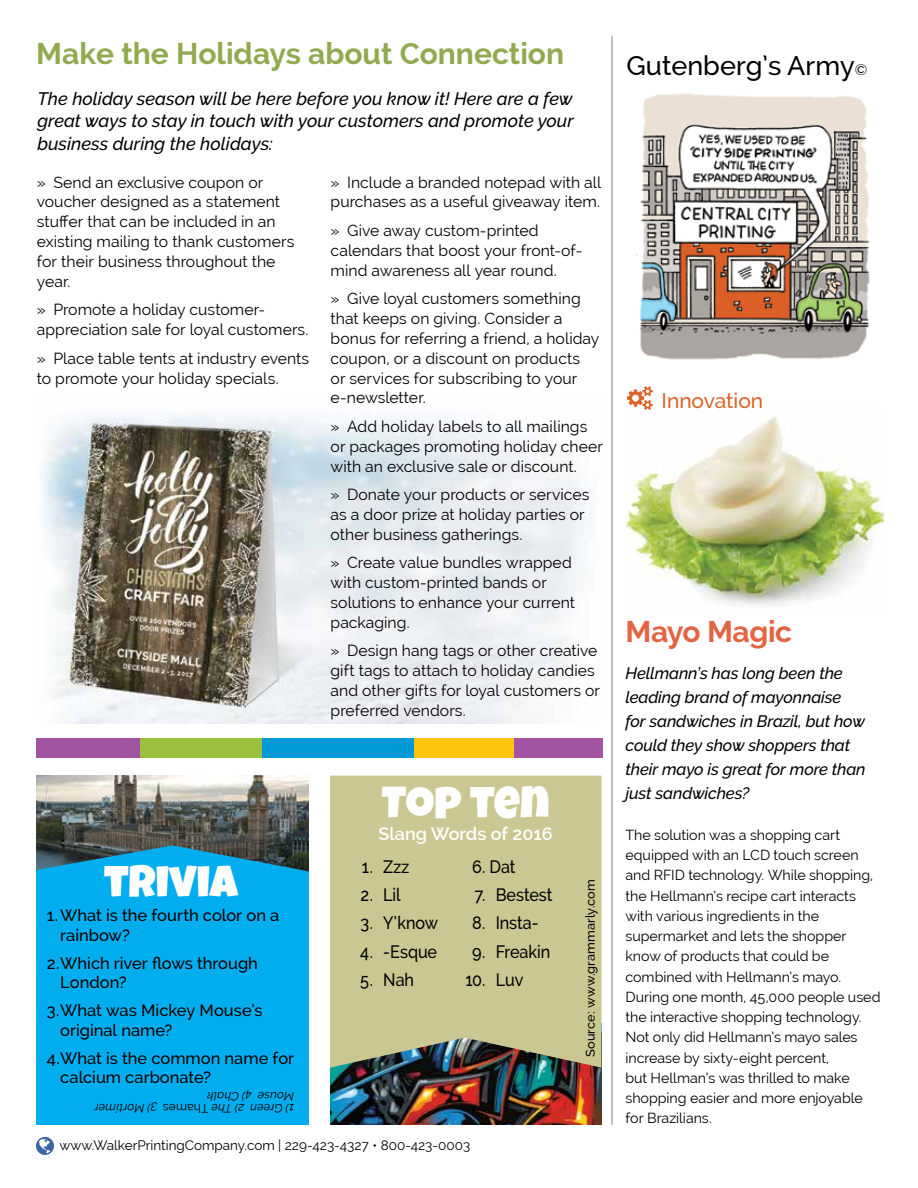
<style>
.page{position:relative;width:918px;height:1188px;background:#fff}
.page>*{position:absolute;margin:0;border:0;box-sizing:border-box;transform-origin:0 0}
.t1{font:45px "Luckiest Guy";color:#fff}
.t2{font:700 30px "Raleway";color:#92aa4f}
.t3{font:700 30px "Raleway";letter-spacing:-.015em;color:#e36342}
.t4{font:500 27px "Raleway";color:#000}
.t5{font:500 21px "Raleway";color:#de6328}
.t6{font:italic 500 18px/22.5px "Raleway";color:#000;text-align:justify}
.t7{font:500 18px "Raleway";letter-spacing:-.005em;color:#000;scale:.9 1}
.t8{font:600 18px "Raleway";color:#fff}
.t9{font:italic 500 16.5px/24px "Raleway";letter-spacing:-.01em;color:#000}
.t10{font:500 16.5px/19.5px "Raleway";color:#000}
.t11{font:15.75px/20px "Raleway";letter-spacing:.005em;color:#000}
.t12{font:14.25px/20.2px "Raleway";color:#000}
.t13{font:13.5px "Raleway";color:#000}
.t14{font:500 12.75px "Raleway";letter-spacing:.01em;color:#000}
.t15{font:italic 12px/12px "Raleway";letter-spacing:.015em;color:#000}
.s1{font-style:normal}
.s2{font-weight:400;font-size:15px}
</style>
<div class="page">
<img style="left:42px;top:415px;width:547px;height:308px">
<img style="left:37px;top:775px;width:272px;height:70px">
<div style="left:36px;top:845px;width:273px;height:280px;background:#00aeef"></div>
<hr style="left:612px;top:36px;width:1px;height:1089px;background:#808285">
<svg style="left:36px;top:1137px;width:18px;height:18px"></svg>
<img style="left:330px;top:1068px;width:271px;height:57px">
<div style="left:330px;top:776px;width:272px;height:292px;background:#cbc793"></div>
<img style="left:637px;top:93px;width:233px;height:267px">
<div style="left:36px;top:738px;width:122px;height:20px;background:#a154a1"></div>
<div style="left:140px;top:738px;width:123px;height:20px;background:#9bc13c"></div>
<div style="left:478px;top:738px;width:125px;height:20px;background:#a154a1"></div>
<div style="left:262px;top:738px;width:168px;height:20px;background:#0099d8"></div>
<div style="left:415px;top:738px;width:99px;height:20px;background:#ffc40c"></div>
<img style="left:626px;top:415px;width:258px;height:191px">
<svg style="left:627px;top:386px;width:26px;height:24px"></svg>
<h2 class="t2" style="left:36px;top:37px;width:530px">Make the Holidays about Connection</h2>
<p class="t6" style="left:37px;top:87px;width:538px">The holiday season will be here before you know it! Here are a few great ways to stay in touch with your customers and promote your business during the holidays:</p>
<p class="t11" style="left:37px;top:172px;width:259px">» Send an exclusive coupon or voucher designed as a statement stuffer that can be included in an existing mailing to thank customers for their business throughout the year.</p>
<p class="t11" style="left:37px;top:300px;width:273px">» Promote a holiday customer&shy;appreciation sale for loyal customers.</p>
<p class="t11" style="left:37px;top:348px;width:274px">» Place table tents at industry events to promote your holiday specials.</p>
<p class="t11" style="left:331px;top:172px;width:272px">» Include a branded notepad with all purchases as a useful giveaway item.</p>
<p class="t11" style="left:331px;top:220px;width:253px">» Give away custom-printed calendars that boost your front-of&shy;mind awareness all year round.</p>
<p class="t11" style="left:331px;top:288px;width:270px">» Give loyal customers something that keeps on giving. Consider a bonus for referring a friend, a holiday coupon, or a discount on products<br>or services for subscribing to your e-newsletter.</p>
<p class="t11" style="left:331px;top:416px;width:274px">» Add holiday labels to all mailings or packages promoting holiday cheer with an exclusive sale or discount.</p>
<p class="t11" style="left:331px;top:484px;width:260px">» Donate your products or services as a door prize at holiday parties or other business gatherings.</p>
<p class="t11" style="left:331px;top:552px;width:246px">» Create value bundles wrapped with custom-printed bands or solutions to enhance your current packaging.</p>
<p class="t11" style="left:331px;top:640px;width:271px">» Design hang tags or other creative gift tags to attach to holiday candies and other gifts for loyal customers or preferred vendors.</p>
<h1 class="t1" style="left:104px;top:852px;width:135px">TRIVIA</h1>
<p class="t10" style="left:60px;top:906px;width:221px;text-indent:-13px">1.What is the fourth color on a rainbow?</p>
<p class="t10" style="left:60px;top:953px;width:199px;text-indent:-13px">2.Which river flows through<br>London?</p>
<p class="t10" style="left:60px;top:1001px;width:204px;text-indent:-13px">3.What was Mickey Mouse’s original name?</p>
<p class="t10" style="left:60px;top:1048px;width:235px;text-indent:-13px">4.What is the common name for calcium carbonate?</p>
<p class="t15" style="left:157px;top:1115px;width:64px;rotate:-180deg">3) Mortimer</p>
<p class="t15" style="left:294px;top:1115px;width:133px;rotate:-180deg">1) Green 2) The <span class="s1">Thames<br></span>Mouse 4) Chalk</p>
<h1 class="t1" style="left:382px;top:773px;width:169px">TOP TEN</h1>
<p class="t8" style="left:379px;top:824px;width:176px">Slang Words of 2016</p>
<p class="t7" style="left:362px;top:856px;width:54px">1. Zzz</p>
<p class="t7" style="left:472px;top:856px;width:50px">6. Dat</p>
<p class="t7" style="left:361px;top:884px;width:46px">2. Lil</p>
<p class="t7" style="left:474px;top:884px;width:88px">7. Bestest</p>
<p class="t7" style="left:360px;top:913px;width:88px">3. Y’know</p>
<p class="t7" style="left:472px;top:913px;width:75px">8. Insta-</p>
<p class="t7" style="left:360px;top:941px;width:87px">4. -Esque</p>
<p class="t7" style="left:472px;top:941px;width:88px">9. Freakin</p>
<p class="t7" style="left:360px;top:969px;width:61px">5. Nah</p>
<p class="t7" style="left:465px;top:969px;width:66px">10. Luv</p>
<p class="t14" style="left:583px;top:1057px;width:180px;rotate:-90deg">Source: www.grammarly.com</p>
<p class="t13" style="left:59px;top:1138px;width:412px">www.WalkerPrintingCompany.com | 229-423-4327 • 800-423-0003</p>
<h3 class="t4" style="left:627px;top:50px;width:242px">Gutenberg’s Army<span class="s2">©</span></h3>
<h3 class="t5" style="left:662px;top:389px;width:103px">Innovation</h3>
<h2 class="t3" style="left:626px;top:615px;width:168px">Mayo Magic</h2>
<p class="t9" style="left:626px;top:661px;width:242px">Hellmann’s has long been the leading brand of mayonnaise for sandwiches in Brazil, but how could they show shoppers that their mayo is great for more than just sandwiches?</p>
<p class="t12" style="left:626px;top:825px;width:257px">The solution was a shopping cart equipped with an LCD touch screen and RFID technology. While shopping, the Hellmann’s recipe cart interacts with various ingredients in the supermarket and lets the shopper know of products that could be combined with Hellmann’s mayo.<br>During one month, 45,000 people used the interactive shopping technology.<br>Not only did Hellmann’s mayo sales increase by sixty-eight percent,<br>but Hellman’s was thrilled to make shopping easier and more enjoyable for Brazilians.</p>
</div>
